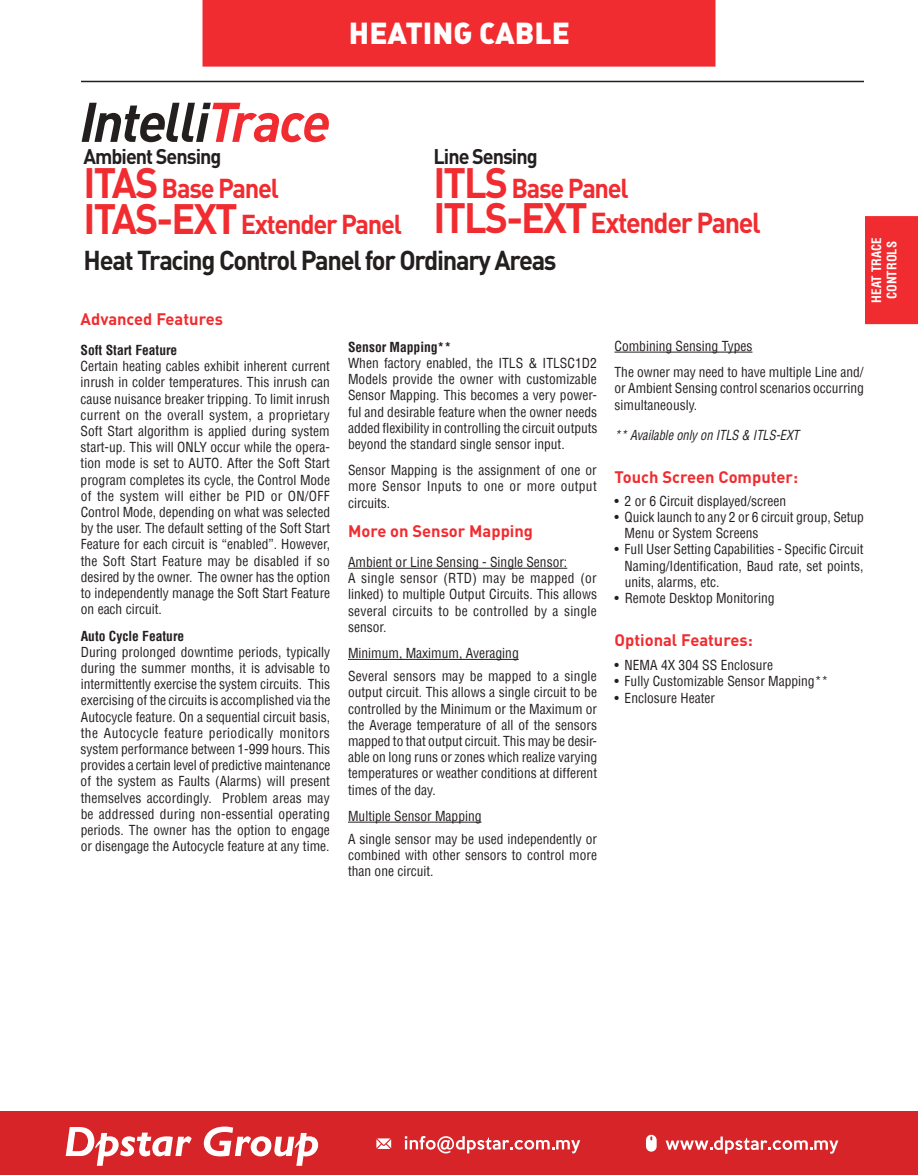
<style>
.page{position:relative;width:918px;height:1175px;background:#fff}
.page>*{position:absolute;margin:0;border:0;box-sizing:border-box;transform-origin:0 0}
.t1{font:30px "DIN Black Alternate";color:#fff}
.t2{font:700 28.5px "DIN";letter-spacing:-.05em;color:#f12c30;scale:.94 1}
.t3{font:700 27px/36px "DIN";letter-spacing:-.05em;color:#f12c30;scale:.94 1}
.t4{font:700 27px "DIN";letter-spacing:-.05em;color:#241f1f;scale:.94 1}
.t5{font:700 21px "DIN";letter-spacing:-.05em;color:#241f1f;scale:.94 1}
.t6{font:700 16.5px "DIN";color:#f12c30}
.t7{font:condensed 13.5px/16.2px "Helvetica";color:#241f1f}
.t8{font:700 condensed 13.5px "Helvetica";color:#241f1f}
.t9{font:italic condensed 13.5px "Helvetica";color:#241f1f;scale:.92 1}
.t10{font:700 condensed 12.75px/15.3px "Helvetica";color:#fff}
.s1{font-size:42px}
</style>
<div class="page">
<hr style="left:81px;top:81px;width:783px;height:1px;background:#241f1f">
<div style="left:202px;top:0;width:514px;height:67px;background:#f12c30"></div>
<div style="left:865px;top:216px;width:53px;height:108px;background:#f12c30"></div>
<hr style="left:348px;top:568px;width:219px;height:1px;background:#241f1f">
<hr style="left:348px;top:659px;width:171px;height:1px;background:#241f1f">
<hr style="left:348px;top:821px;width:133px;height:1px;background:#241f1f">
<hr style="left:615px;top:352px;width:138px;height:1px;background:#241f1f">
<svg style="left:82px;top:103px;width:247px;height:39px"></svg>
<div style="left:0;top:1111px;width:918px;height:63px;background:#d62428"></div>
<svg style="left:66px;top:1127px;width:126px;height:38px"></svg>
<svg style="left:204px;top:1126px;width:114px;height:39px"></svg>
<svg style="left:376px;top:1138px;width:15px;height:10px"></svg>
<svg style="left:405px;top:1136px;width:175px;height:17px"></svg>
<svg style="left:666px;top:1136px;width:172px;height:17px"></svg>
<svg style="left:646px;top:1134px;width:11px;height:17px"></svg>
<h1 class="t1" style="left:349px;top:13px;width:223px">HEATING CABLE</h1>
<h3 class="t5" style="left:84px;top:143px;width:148px">Ambient Sensing</h3>
<h3 class="t3" style="left:84px;top:169px;width:340px"><span class="s1">ITAS</span> Base Panel<br><span class="s1">ITAS-EXT</span> Extender Panel</h3>
<h3 class="t5" style="left:434px;top:143px;width:112px">Line Sensing</h3>
<h3 class="t3" style="left:434px;top:169px;width:209px"><span class="s1">ITLS</span> Base Panel</h3>
<h2 class="t2" style="left:434px;top:204px;width:350px"><span class="s1">ITLS-EXT</span> Extender Panel</h2>
<h3 class="t4" style="left:84px;top:243px;width:505px">Heat Tracing Control Panel for Ordinary Areas</h3>
<p class="t10" style="left:869px;top:302px;width:66px;rotate:-90deg">HEAT TRACE<br>CONTROLS</p>
<p class="t6" style="left:81px;top:308px;width:144px">Advanced Features</p>
<p class="t8" style="left:81px;top:341px;width:98px">Soft Start Feature</p>
<p class="t7" style="left:81px;top:358px;width:251px;text-align:justify">Certain heating cables exhibit inherent current inrush in colder temperatures. This inrush can cause nuisance breaker tripping. To limit inrush current on the overall system, a proprietary Soft Start algorithm is applied during system start-up. This will ONLY occur while the opera&shy;tion mode is set to AUTO. After the Soft Start program completes its cycle, the Control Mode of the system will either be PID or ON/OFF Control Mode, depending on what was selected by the user. The default setting of the Soft Start Feature for each circuit is “enabled”. However, the Soft Start Feature may be disabled if so desired by the owner. The owner has the option to independently manage the Soft Start Feature on each circuit.</p>
<p class="t8" style="left:81px;top:626px;width:105px">Auto Cycle Feature</p>
<p class="t7" style="left:81px;top:643px;width:251px;text-align:justify">During prolonged downtime periods, typically during the summer months, it is advisable to intermittently exercise the system circuits. This exercising of the circuits is accomplished via the Autocycle feature. On a sequential circuit basis, the Autocycle feature periodically monitors system performance between 1-999 hours. This provides a certain level of predictive maintenance of the system as Faults (Alarms) will present themselves accordingly. Problem areas may be addressed during non-essential operating periods. The owner has the option to engage or disengage the Autocycle feature at any time.</p>
<p class="t8" style="left:348px;top:338px;width:105px">Sensor Mapping**</p>
<p class="t7" style="left:348px;top:355px;width:251px;text-align:justify">When factory enabled, the ITLS &amp; ITLSC1D2<br>Models provide the owner with customizable Sensor Mapping. This becomes a very power&shy;ful and desirable feature when the owner needs added flexibility in controlling the circuit outputs beyond the standard single sensor input.</p>
<p class="t7" style="left:348px;top:462px;width:250px;text-align:justify">Sensor Mapping is the assignment of one or more Sensor Inputs to one or more output circuits.</p>
<p class="t6" style="left:348px;top:520px;width:187px">More on Sensor Mapping</p>
<p class="t7" style="left:348px;top:554px;width:251px">Ambient or Line Sensing - Single Sensor:<br>A single sensor (RTD) may be mapped (or linked) to multiple Output Circuits. This allows several circuits to be controlled by a single sensor.</p>
<p class="t7" style="left:348px;top:641px;width:250px;line-height:23px">Minimum, Maximum, Averaging<br>Several sensors may be mapped to a single</p>
<p class="t7" style="left:348px;top:684px;width:251px;text-align:justify">output circuit. This allows a single circuit to be controlled by the Minimum or the Maximum or the Average temperature of all of the sensors mapped to that output circuit. This may be desir&shy;able on long runs or zones which realize varying temperatures or weather conditions at different times of the day.</p>
<p class="t7" style="left:348px;top:804px;width:250px;line-height:23px">Multiple Sensor Mapping<br>A single sensor may be used independently or</p>
<p class="t7" style="left:348px;top:847px;width:251px">combined with other sensors to control more than one circuit.</p>
<p class="t7" style="left:615px;top:333px;width:251px;line-height:26.2px">Combining Sensing Types<br>The owner may need to have multiple Line and/</p>
<p class="t7" style="left:615px;top:380px;width:251px">or Ambient Sensing control scenarios occurring simultaneously.</p>
<p class="t9" style="left:615px;top:426px;width:202px">** Available only on ITLS &amp; ITLS-EXT</p>
<p class="t6" style="left:615px;top:466px;width:185px">Touch Screen Computer:</p>
<p class="t7" style="left:615px;top:492px;width:173px">• 2 or 6 Circuit displayed/screen</p>
<p class="t7" style="left:625px;top:508px;width:241px;text-indent:-10px">• Quick launch to any 2 or 6 circuit group, Setup<br>Menu or System Screens</p>
<p class="t7" style="left:625px;top:541px;width:240px;text-align:justify;text-indent:-10px">• Full User Setting Capabilities - Specific Circuit Naming/Identification, Baud rate, set points, units, alarms, etc.</p>
<p class="t7" style="left:615px;top:590px;width:162px">• Remote Desktop Monitoring</p>
<p class="t6" style="left:615px;top:629px;width:140px">Optional Features:</p>
<p class="t7" style="left:615px;top:656px;width:160px">• NEMA 4X 304 SS Enclosure</p>
<p class="t7" style="left:615px;top:673px;width:215px">• Fully Customizable Sensor Mapping**</p>
<p class="t7" style="left:615px;top:689px;width:102px">• Enclosure Heater</p>
</div>
